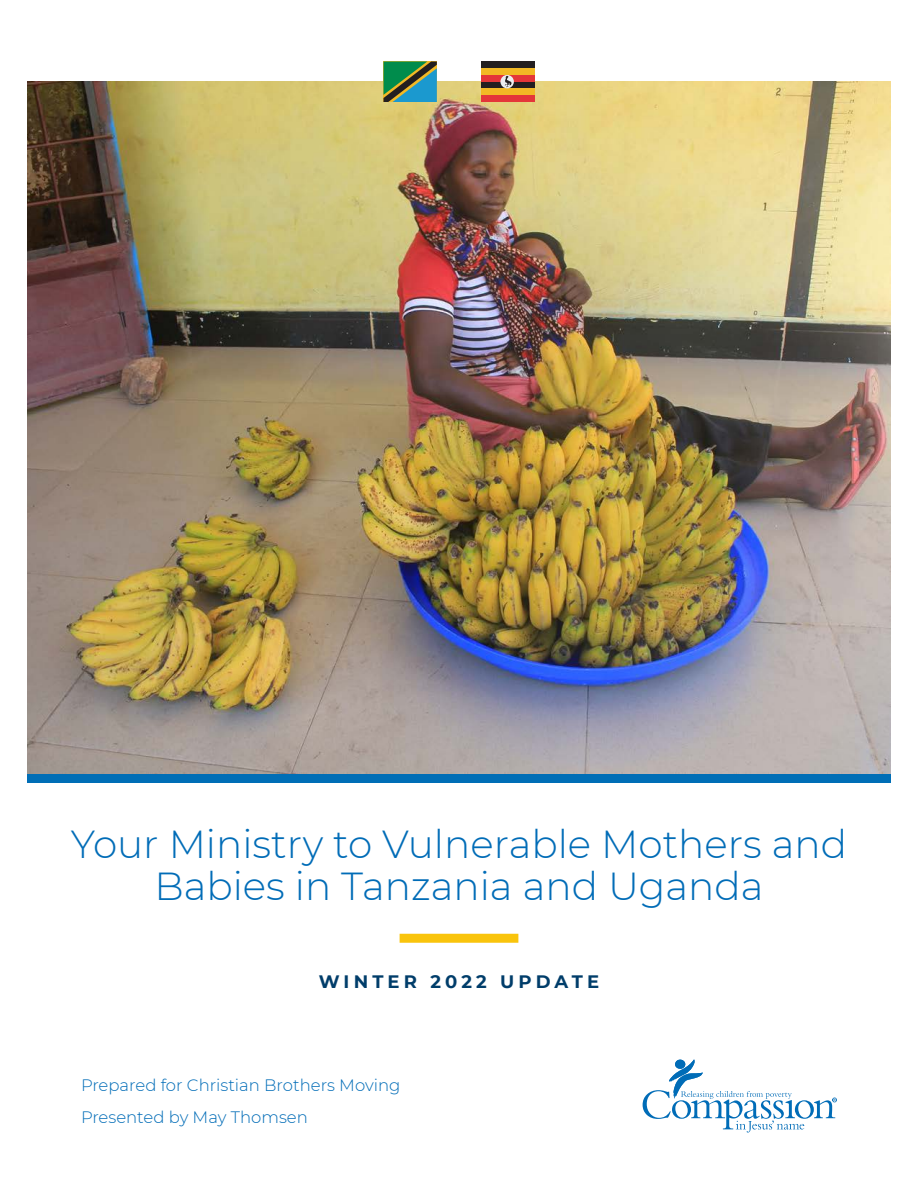
<style>
.page{position:relative;width:918px;height:1188px;background:#fff}
.page>*{position:absolute;margin:0;border:0;box-sizing:border-box;transform-origin:0 0}
.Cover_Title_C2{font:300 39px/42px "Montserrat";color:#006cb7;text-align:center}
.Cover_Subhead_Kicker{font:700 18px "Montserrat";letter-spacing:.23em;color:#003d6a}
.Donor___RM_Attributi{font:300 16.5px "Montserrat";color:#006cb7}
</style>
<div class="page">
<img style="left:27px;top:81px;width:864px;height:693px">
<div style="left:400px;top:934px;width:118px;height:9px;background:#f9c40c"></div>
<svg style="left:643px;top:1059px;width:194px;height:73px"></svg>
<div style="left:481px;top:62px;width:53px;height:6px;background:#231f20"></div>
<div style="left:481px;top:68px;width:53px;height:7px;background:#f2b925"></div>
<div style="left:481px;top:75px;width:53px;height:7px;background:#e43639"></div>
<div style="left:481px;top:82px;width:53px;height:6px;background:#231f20"></div>
<div style="left:481px;top:88px;width:53px;height:7px;background:#f2b925"></div>
<div style="left:481px;top:95px;width:53px;height:7px;background:#e43639"></div>
<svg style="left:500px;top:75px;width:14px;height:13px"></svg>
<svg style="left:505px;top:75px;width:7px;height:12px"></svg>
<svg style="left:383px;top:62px;width:54px;height:40px;background:#33836b"></svg>
<div style="left:27px;top:774px;width:864px;height:9px;background:#006eb6"></div>
<p class="Cover_Title_C2" style="left:71px;top:822px;width:778px">Your Ministry to Vulnerable Mothers and<br>Babies in Tanzania and Uganda</p>
<p class="Cover_Subhead_Kicker" style="left:319px;top:968px;width:282px">WINTER 2022 UPDATE</p>
<p class="Donor___RM_Attributi" style="left:81px;top:1074px;width:321px">Prepared for Christian Brothers Moving</p>
<p class="Donor___RM_Attributi" style="left:81px;top:1106px;width:228px">Presented by May Thomsen</p>
</div>
